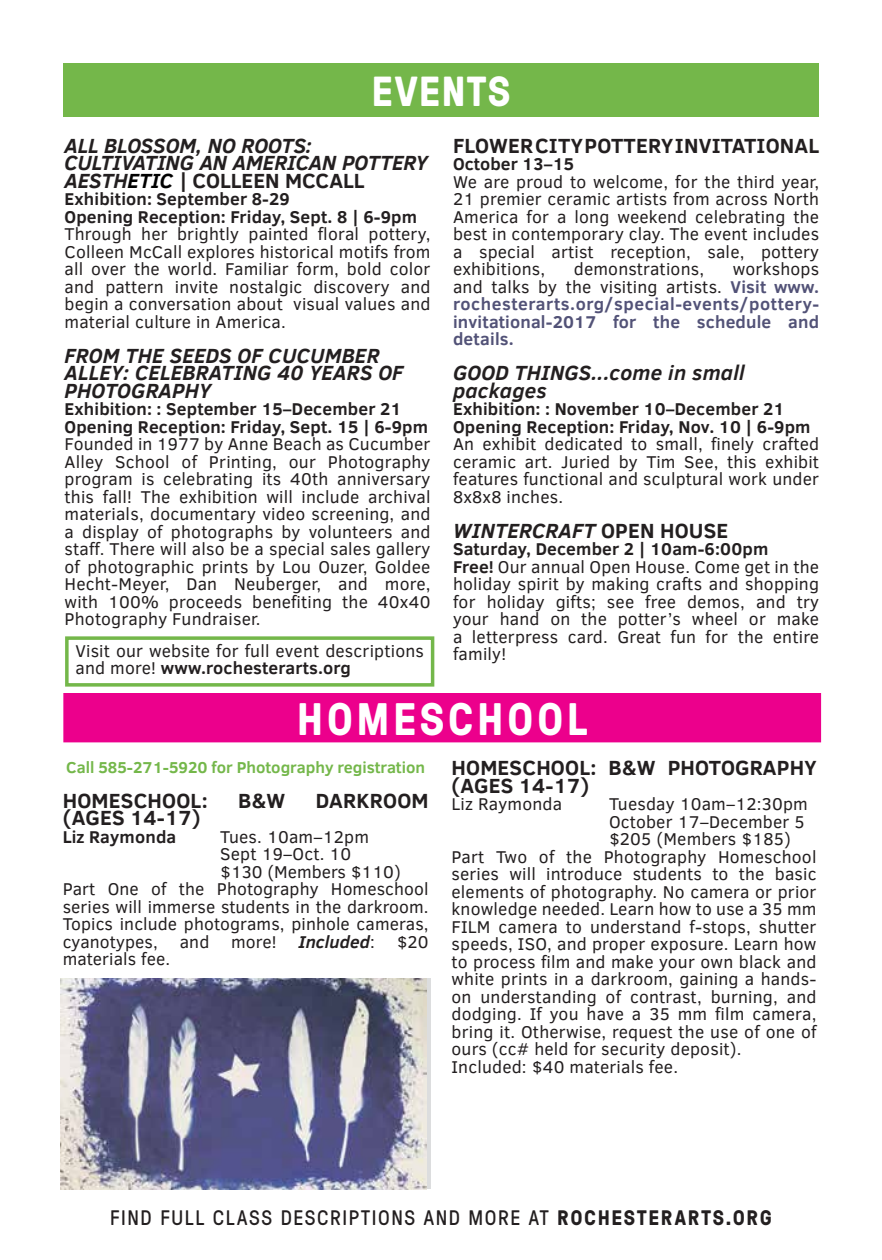
<style>
.page{position:relative;width:882px;height:1260px;background:#fff}
.page>*{position:absolute;margin:0;border:0;box-sizing:border-box;transform-origin:0 0}
.t1{font:700 45.5px "GT Pressura";letter-spacing:.075em;color:#fff}
.t2{font:700 42px "GT Pressura";letter-spacing:.03em;color:#fff}
.t3{font:italic 700 21px/17.5px "Clear Sans";letter-spacing:.01em;color:#231f20}
.t4{font:700 21px "Clear Sans";letter-spacing:.01em;color:#231f20}
.t5{font:21px "GT Pressura";letter-spacing:.075em;color:#231f20}
.t6{font:17.5px/17.5px "Clear Sans";letter-spacing:.01em;color:#231f20;text-align:justify}
.t7{font:700 17.5px/17.5px "Clear Sans";letter-spacing:.01em;color:#231f20}
.t8{font:700 17.5px/17.5px "Clear Sans";letter-spacing:.02em;color:#525277;text-align:justify}
.t9{font:700 16.1px "Clear Sans";color:#74b74a}
.s1{color:#000}
.s2{font-style:normal}
.s3{font-weight:400;color:#231f20}
.s4{font-weight:700}
.s5{font-weight:400}
.s6{font-weight:700;font-style:italic}
</style>
<div class="page">
<img style="left:61px;top:979px;width:366px;height:210px">
<div style="left:64px;top:694px;width:756px;height:48px;background:#ec008c"></div>
<div style="left:63px;top:693px;width:758px;height:49px;border:2px solid #ec008c"></div>
<div style="left:63px;top:63px;width:756px;height:54px;background:#74b74a"></div>
<div style="left:65px;top:636px;width:369px;height:51px;border:4px solid #74b74a"></div>
<h2 class="t2" style="left:372px;top:60px;width:140px">EVENTS</h2>
<p class="t4" style="left:453px;top:130px;width:368px">Flower City Pottery Invitational</p>
<p class="t7" style="left:453px;top:155px;width:122px">October 13–15</p>
<p class="t6" style="left:453px;top:173px;width:368px">We are proud to welcome, for the third year, 21 premier ceramic artists from across North America for a long weekend celebrating the best in contemporary clay. The event includes a special artist reception, sale, pottery exhibitions,</p>
<p class="t3" style="left:65px;top:136px;width:249px">ALL BLOSSOM, NO ROOTS:<br>CULTIVATING AN AMERICAN</p>
<p class="t3" style="left:65px;top:153px;width:365px;text-indent:277px">POTTER Y<br>AESTH<span class="s1">ETIC</span> | <span class="s2">Colleen McCall</span></p>
<p class="t7" style="left:65px;top:190px;width:354px">Exhibition: September 8-29<br>Opening Reception: Friday, Sept. 8 | 6-9pm</p>
<p class="t6" style="left:65px;top:225px;width:367px">Through her brightly painted floral pottery, Colleen McCall explores historical motifs from all over the world. Familiar form, bold color and pattern invite nostalgic discovery and begin a conversation about visual values and material culture in America.</p>
<p class="t3" style="left:65px;top:346px;width:312px">FR OM THE SEEDS OF CUCUMBER<br>ALLEY: CELEBRA</p>
<p class="t8" style="left:453px;top:260px;width:368px;text-indent:280px"><span class="s3">workshops and talks by the visiting artists.</span> Visit www. rochesterarts.org/special-events/pottery&shy;invitational-2017 for the schedule and details.</p>
<p class="t3" style="left:453px;top:363px;width:294px">GOOD THINGS...COME IN SMALL<br>PACKAGES</p>
<p class="t7" style="left:453px;top:400px;width:359px">Exhibition: : November 10–December 21<br>Opening Reception: Friday, Nov. 10 | 6-9pm</p>
<p class="t6" style="left:453px;top:435px;width:368px">An exhibit dedicated to small, finely crafted ceramic art. Juried by Tim See, this exhibit features functional and sculptural work under 8x8x8 inches.</p>
<p class="t3" style="left:453px;top:521px;width:277px">WINTERCRAFT <span class="s2">Op en House</span></p>
<p class="t6" style="left:453px;top:540px;width:368px;text-align:left"><span class="s4">Saturday, December 2 | 10am-6:00pm<br>Free!</span> Our annual Open House. Come get in the holiday spirit by making crafts and shopping for holiday gifts; see free demos, and try your hand on the potter’s wheel or make a letterpress card. Great fun for the entire</p>
<p class="t6" style="left:574px;top:260px;width:132px">demonstrations,</p>
<p class="t3" style="left:222px;top:363px;width:183px">TING 40 YEARS OF</p>
<p class="t3" style="left:65px;top:381px;width:148px">PHOTOGRAPHY</p>
<p class="t7" style="left:65px;top:400px;width:365px">Exhibition: : September 15–December 21<br>Opening Reception: Friday, Sept. 15 | 6-9pm</p>
<p class="t6" style="left:65px;top:435px;width:367px">Founded in 1977 by Anne Beach as Cucumber Alley School of Printing, our Photography program is celebrating its 40th anniversary this fall! The exhibition will include archival materials, documentary video screening, and a display of photographs by volunteers and staff. There will also be a special sales gallery of photographic prints by Lou Ouzer, Goldee Hecht-Meyer, Dan Neuberger, and more, with 100% proceeds benefiting the 40x40<br>Photography Fundraiser.</p>
<p class="t6" style="left:75px;top:642px;width:350px">Visit our website for full event descriptions</p>
<p class="t6" style="left:453px;top:645px;width:55px">family!</p>
<p class="t7" style="left:75px;top:659px;width:277px"><span class="s5">and more!</span> www.rochesterarts.org</p>
<h1 class="t1" style="left:297px;top:686px;width:292px">HOMESCHOOL</h1>
<p class="t9" style="left:66px;top:755px;width:360px">Call 585-271-5920 for Photography registration</p>
<p class="t4" style="left:63px;top:785px;width:147px">Homeschool:</p>
<p class="t4" style="left:238px;top:785px;width:48px">B&amp;W</p>
<p class="t4" style="left:316px;top:785px;width:111px">Darkroom</p>
<p class="t4" style="left:63px;top:802px;width:139px">(Ages 14-17)</p>
<p class="t7" style="left:63px;top:827px;width:115px">Liz Raymonda</p>
<p class="t6" style="left:220px;top:828px;width:150px">Tues. 10am–12pm</p>
<p class="t6" style="left:220px;top:845px;width:133px">Sept 19–Oct. 10</p>
<p class="t6" style="left:220px;top:863px;width:182px">$130 (Members $110)</p>
<p class="t6" style="left:63px;top:880px;width:367px">Part One of the Photography Homeschool</p>
<p class="t6" style="left:63px;top:898px;width:367px">series will immerse students in the darkroom.</p>
<p class="t6" style="left:63px;top:915px;width:367px">Topics include photograms, pinhole cameras,</p>
<p class="t6" style="left:63px;top:933px;width:367px">cyanotypes, and more! <span class="s6">INCLUDED</span>: $20</p>
<p class="t6" style="left:63px;top:950px;width:109px">materials fee.</p>
<p class="t4" style="left:452px;top:753px;width:326px">Homeschool: B&amp;W Photograph</p>
<p class="t4" style="left:804px;top:753px;width:14px">y</p>
<p class="t4" style="left:452px;top:770px;width:139px">(Ages 14-17)</p>
<p class="t6" style="left:452px;top:795px;width:112px">Liz Raymonda</p>
<p class="t6" style="left:609px;top:795px;width:200px">Tuesday 10am–12:30pm</p>
<p class="t6" style="left:609px;top:813px;width:197px">October 17–December 5</p>
<p class="t6" style="left:609px;top:830px;width:183px">$205 (Members $185)</p>
<p class="t6" style="left:452px;top:848px;width:367px">Part Two of the Photography Homeschool</p>
<p class="t6" style="left:452px;top:865px;width:367px">series will introduce students to the basic</p>
<p class="t6" style="left:452px;top:883px;width:367px">elements of photography. No camera or prior</p>
<p class="t6" style="left:452px;top:900px;width:367px">knowledge needed. Learn how to use a 35 mm</p>
<p class="t6" style="left:452px;top:918px;width:367px">FILM camera to understand f-stops, shutter</p>
<p class="t6" style="left:452px;top:935px;width:367px">speeds, ISO, and proper exposure. Learn how</p>
<p class="t6" style="left:452px;top:953px;width:367px">to process film and make your own black and</p>
<p class="t6" style="left:452px;top:970px;width:367px">white prints in a darkroom, gaining a hands-</p>
<p class="t6" style="left:452px;top:988px;width:367px">on understanding of contrast, burning, and</p>
<p class="t6" style="left:452px;top:1005px;width:367px">dodging. If you have a 35 mm film camera,</p>
<p class="t6" style="left:452px;top:1023px;width:367px">bring it. Otherwise, request the use of one of</p>
<p class="t6" style="left:452px;top:1040px;width:292px">ours (cc# held for security deposit).</p>
<p class="t6" style="left:452px;top:1058px;width:228px">Included: $40 materials fee.</p>
<p class="t5" style="left:110px;top:1203px;width:663px">FIND FULL CLASS DESCRIPTIONS AND MORE AT <span class="s4">ROCHESTERARTS.ORG</span></p>
</div>
